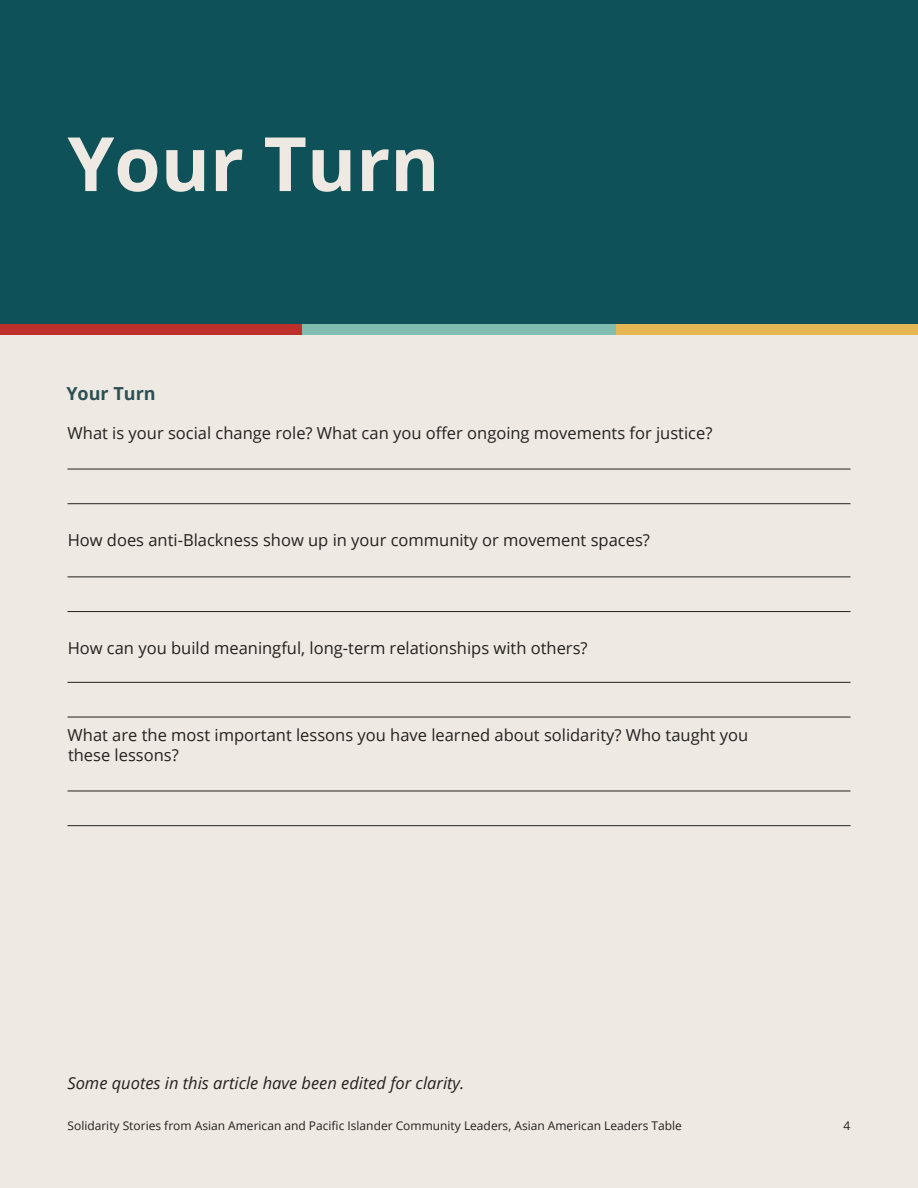
<style>
.page{position:relative;width:918px;height:1188px;background:#eee9e2}
.page>*{position:absolute;margin:0;border:0;box-sizing:border-box;transform-origin:0 0}
.t1{font:700 75px "Open Sans";color:#eee9e2}
.t2{font:700 18px "Open Sans";color:#2c5155}
.t3{font:16.5px/19.8px "Open Sans";color:#232221}
.t4{font:italic 16.5px "Open Sans";color:#242121}
.t5{font:12px "Open Sans";color:#232221}
</style>
<div class="page">
<div style="left:0;top:0;width:918px;height:324px;background:#0f5159"></div>
<div style="left:302px;top:324px;width:314px;height:11px;background:#80bcaf"></div>
<div style="left:0;top:324px;width:302px;height:11px;background:#bc2f2b"></div>
<div style="left:616px;top:324px;width:302px;height:11px;background:#e5b654"></div>
<hr style="left:68px;top:682px;width:782px;height:1px;background:#232221">
<hr style="left:68px;top:717px;width:782px;height:1px;background:#232221">
<hr style="left:68px;top:577px;width:782px;height:1px;background:#232221">
<hr style="left:68px;top:611px;width:782px;height:1px;background:#232221">
<hr style="left:68px;top:469px;width:782px;height:1px;background:#232221">
<hr style="left:68px;top:503px;width:782px;height:1px;background:#232221">
<hr style="left:68px;top:791px;width:782px;height:1px;background:#232221">
<hr style="left:68px;top:825px;width:782px;height:1px;background:#232221">
<h1 class="t1" style="left:68px;top:111px;width:374px">Your Turn</h1>
<p class="t2" style="left:66px;top:381px;width:91px">Your Turn</p>
<p class="t3" style="left:68px;top:423px;width:646px">What is your social change role? What can you offer ongoing movements for justice?</p>
<p class="t3" style="left:68px;top:530px;width:584px">How does anti-Blackness show up in your community or movement spaces?</p>
<p class="t3" style="left:68px;top:637px;width:521px">How can you build meaningful, long-term relationships with others?</p>
<p class="t3" style="left:68px;top:725px;width:682px">What are the most important lessons you have learned about solidarity? Who taught you these lessons?</p>
<p class="t4" style="left:67px;top:1072px;width:399px">Some quotes in this article have been edited for clarity.</p>
<p class="t5" style="left:68px;top:1117px;width:616px">Solidarity Stories from Asian American and Pacific Islander Community Leaders, Asian American Leaders Table</p>
<p class="t5" style="left:844px;top:1117px;width:8px">4</p>
</div>
